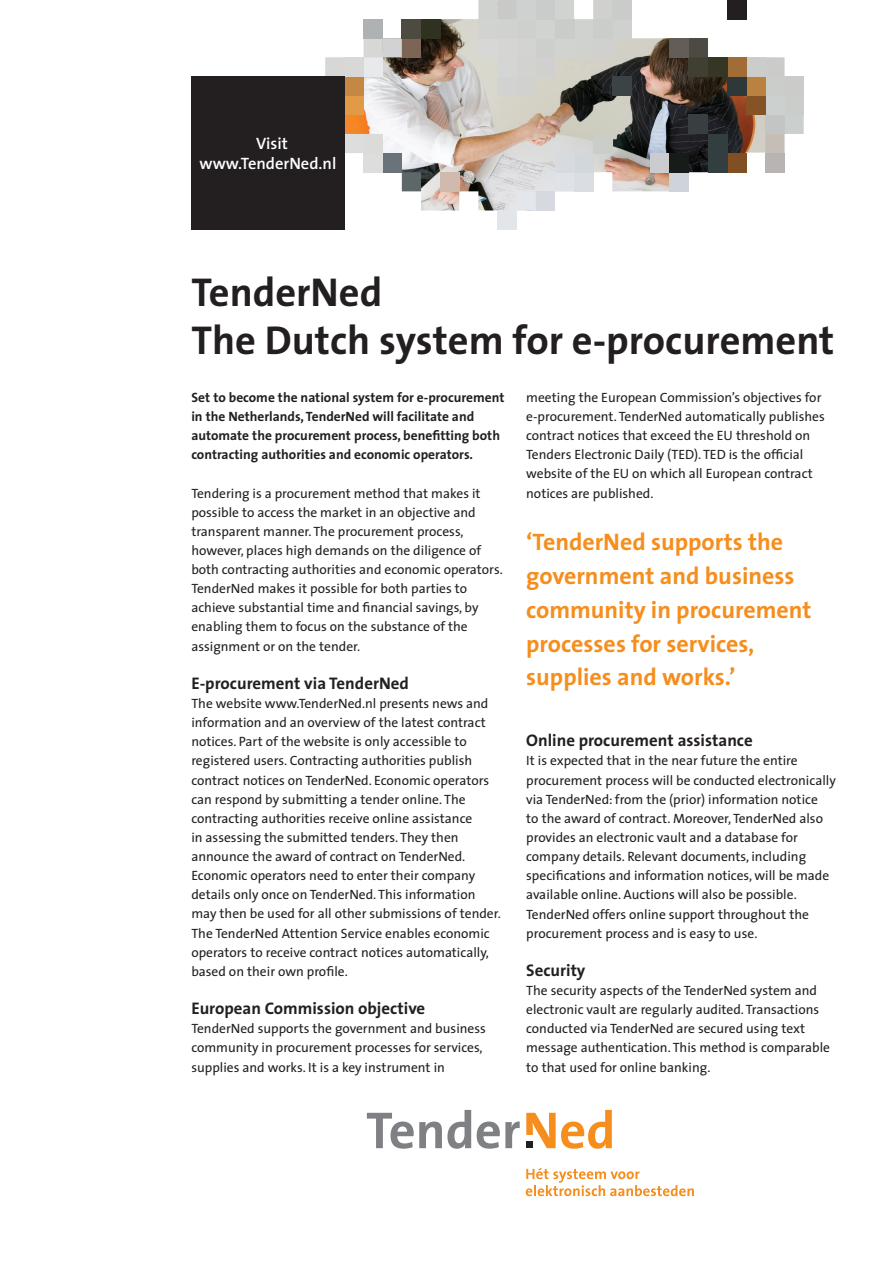
<style>
.page{position:relative;width:893px;height:1263px;background:#fff}
.page>*{position:absolute;margin:0;border:0;box-sizing:border-box;transform-origin:0 0}
.t1{font:700 40.5px/47.8px "The Sans";color:#231f20}
.t2{font:700 24px/33.8px "The Sans";color:#f68e1e}
.t3{font:700 16.8px "The Sans";color:#231f20}
.t4{font:600 16.5px/19.8px "The Sans";color:#fff;text-align:center}
.t5{font:13.5px/19.2px "The Sans";color:#231f20}
.t6{font:700 13.5px/19.2px "The Sans";color:#231f20}
</style>
<div class="page">
<svg style="left:526px;top:1168px;width:168px;height:28px"></svg>
<svg style="left:526px;top:1110px;width:86px;height:39px"></svg>
<svg style="left:367px;top:1110px;width:104px;height:39px"></svg>
<svg style="left:477px;top:1121px;width:43px;height:28px"></svg>
<img style="left:344px;top:0;width:455px;height:229px">
<div style="left:497px;top:210px;width:20px;height:20px;background:#e2e6ea"></div>
<div style="left:536px;top:191px;width:19px;height:19px;background:#d6d9df"></div>
<svg style="left:517px;top:191px;width:19px;height:19px"></svg>
<div style="left:670px;top:172px;width:19px;height:19px;background:#cfd4da"></div>
<div style="left:574px;top:172px;width:19px;height:19px;background:#dadde2"></div>
<svg style="left:555px;top:172px;width:19px;height:19px"></svg>
<svg style="left:402px;top:172px;width:19px;height:20px"></svg>
<div style="left:765px;top:153px;width:19px;height:19px;background:#b7b4b3"></div>
<div style="left:727px;top:153px;width:19px;height:19px;background:#804f23"></div>
<div style="left:708px;top:153px;width:19px;height:19px;background:#333e40"></div>
<div style="left:651px;top:153px;width:19px;height:19px;background:#caccd0"></div>
<div style="left:440px;top:172px;width:19px;height:19px;background:#cfbaad"></div>
<div style="left:383px;top:153px;width:19px;height:19px;background:#697379"></div>
<div style="left:364px;top:153px;width:19px;height:19px;background:#ddd"></div>
<div style="left:708px;top:134px;width:19px;height:19px;background:#333e41"></div>
<div style="left:670px;top:153px;width:19px;height:19px;background:#171c1b"></div>
<div style="left:364px;top:134px;width:19px;height:19px;background:#dbdbda"></div>
<svg style="left:765px;top:115px;width:39px;height:38px"></svg>
<div style="left:765px;top:115px;width:19px;height:19px;background:#c3c5c5"></div>
<div style="left:574px;top:153px;width:19px;height:19px;background:#d2d7dc"></div>
<div style="left:555px;top:153px;width:19px;height:19px;background:#d7dade"></div>
<svg style="left:344px;top:115px;width:20px;height:38px"></svg>
<div style="left:784px;top:96px;width:20px;height:19px;background:#cbcdcb"></div>
<div style="left:765px;top:96px;width:19px;height:19px;background:#ccd0ce"></div>
<div style="left:746px;top:96px;width:19px;height:19px;background:#855426"></div>
<div style="left:689px;top:115px;width:19px;height:19px;background:#373f42"></div>
<div style="left:593px;top:134px;width:19px;height:19px;background:#cbcdc9"></div>
<div style="left:344px;top:96px;width:20px;height:19px;background:#e29948"></div>
<div style="left:784px;top:77px;width:20px;height:19px;background:#cbccca"></div>
<div style="left:765px;top:77px;width:19px;height:19px;background:#cbcdcb"></div>
<div style="left:746px;top:77px;width:19px;height:19px;background:#ba8141"></div>
<div style="left:727px;top:77px;width:19px;height:19px;background:#2f3838"></div>
<div style="left:517px;top:77px;width:19px;height:19px;background:#d1d1ce"></div>
<div style="left:497px;top:77px;width:20px;height:19px;background:#d2d3d1"></div>
<div style="left:344px;top:77px;width:20px;height:19px;background:#c48844"></div>
<svg style="left:765px;top:57px;width:20px;height:20px"></svg>
<div style="left:746px;top:57px;width:19px;height:20px;background:#cbcdcb"></div>
<div style="left:727px;top:57px;width:19px;height:20px;background:#a26c36"></div>
<div style="left:708px;top:57px;width:19px;height:20px;background:#353624"></div>
<div style="left:689px;top:57px;width:19px;height:20px;background:#403f32"></div>
<div style="left:536px;top:57px;width:19px;height:20px;background:#d0d1ce"></div>
<div style="left:517px;top:57px;width:19px;height:20px;background:#d2d2cf"></div>
<div style="left:497px;top:57px;width:20px;height:20px;background:#d4d6d3"></div>
<div style="left:364px;top:57px;width:19px;height:20px;background:#e7e9ec"></div>
<div style="left:344px;top:57px;width:20px;height:20px;background:#d8d9d7"></div>
<svg style="left:325px;top:57px;width:19px;height:20px"></svg>
<svg style="left:689px;top:38px;width:19px;height:19px"></svg>
<div style="left:670px;top:38px;width:19px;height:19px;background:#645d57"></div>
<div style="left:612px;top:77px;width:19px;height:19px;background:#3b4344"></div>
<div style="left:593px;top:38px;width:19px;height:19px;background:#d0d1ce"></div>
<div style="left:574px;top:38px;width:19px;height:19px;background:#d0d2ce"></div>
<div style="left:555px;top:38px;width:19px;height:19px;background:#d1d3d0"></div>
<div style="left:536px;top:38px;width:19px;height:19px;background:#cdcfcd"></div>
<div style="left:517px;top:38px;width:19px;height:19px;background:#d3d4d2"></div>
<div style="left:497px;top:38px;width:20px;height:19px;background:#d5d6d4"></div>
<div style="left:478px;top:38px;width:19px;height:19px;background:#d7d8d5"></div>
<div style="left:402px;top:38px;width:19px;height:19px;background:#7d6556"></div>
<svg style="left:363px;top:38px;width:39px;height:19px"></svg>
<div style="left:612px;top:19px;width:19px;height:19px;background:#cfd1ce"></div>
<div style="left:536px;top:19px;width:19px;height:19px;background:#d1d3d1"></div>
<div style="left:517px;top:19px;width:19px;height:19px;background:#ced0ce"></div>
<div style="left:497px;top:19px;width:20px;height:19px;background:#d0d2d0"></div>
<div style="left:478px;top:19px;width:19px;height:19px;background:#d1d3d1"></div>
<div style="left:421px;top:19px;width:19px;height:19px;background:#303221"></div>
<div style="left:402px;top:19px;width:19px;height:19px;background:#4c4a41"></div>
<div style="left:364px;top:19px;width:19px;height:19px;background:#afb2b3"></div>
<div style="left:612px;top:0;width:19px;height:19px;background:#caccca"></div>
<svg style="left:555px;top:0;width:57px;height:38px"></svg>
<div style="left:536px;top:0;width:19px;height:19px;background:#cacccb"></div>
<div style="left:517px;top:0;width:19px;height:19px;background:#ced1cf"></div>
<svg style="left:478px;top:0;width:39px;height:19px"></svg>
<div style="left:727px;top:0;width:19px;height:19px;background:#231f20"></div>
<div style="left:191px;top:77px;width:153px;height:153px;background:#231f20"></div>
<p class="t4" style="left:199px;top:134px;width:138px">Visit www.TenderNed.nl</p>
<h1 class="t1" style="left:191px;top:269px;width:645px">TenderNed<br>The Dutch system for e-procurement</h1>
<p class="t6" style="left:191px;top:388px;width:315px">Set to become the national system for e-procurement in the Netherlands, TenderNed will facilitate and automate the procurement process, benefitting both contracting authorities and economic operators.</p>
<p class="t5" style="left:191px;top:483px;width:313px">Tendering is a procurement method that makes it possible to access the market in an objective and transparent manner. The procurement process, however, places high demands on the diligence of both contracting authorities and economic operators.<br>TenderNed makes it possible for both parties to achieve substantial time and financial savings, by enabling them to focus on the substance of the assignment or on the tender.</p>
<p class="t3" style="left:191px;top:672px;width:219px">E-procurement via TenderNed</p>
<p class="t5" style="left:191px;top:694px;width:311px">The website www.TenderNed.nl presents news and information and an overview of the latest contract notices. Part of the website is only accessible to registered users. Contracting authorities publish contract notices on TenderNed. Economic operators can respond by submitting a tender online. The contracting authorities receive online assistance<br>in assessing the submitted tenders. They then announce the award of contract on TenderNed.<br>Economic operators need to enter their company details only once on TenderNed. This information may then be used for all other submissions of tender.<br>The TenderNed Attention Service enables economic operators to receive contract notices automatically, based on their own profile.</p>
<p class="t3" style="left:191px;top:998px;width:235px">European Commission objective</p>
<p class="t5" style="left:191px;top:1019px;width:296px">TenderNed supports the government and business community in procurement processes for services, supplies and works. It is a key instrument in</p>
<p class="t5" style="left:526px;top:388px;width:300px">meeting the European Commission’s objectives for e-procurement. TenderNed automatically publishes contract notices that exceed the EU threshold on Tenders Electronic Daily (TED). TED is the official website of the EU on which all European contract notices are published.</p>
<h2 class="t2" style="left:526px;top:526px;width:287px">‘TenderNed supports the government and business community in procurement processes for services, supplies and works.’</h2>
<p class="t3" style="left:526px;top:730px;width:228px">Online procurement assistance</p>
<p class="t5" style="left:526px;top:751px;width:311px">It is expected that in the near future the entire procurement process will be conducted electronically via TenderNed: from the (prior) information notice<br>to the award of contract. Moreover, TenderNed also provides an electronic vault and a database for company details. Relevant documents, including specifications and information notices, will be made available online. Auctions will also be possible.<br>TenderNed offers online support throughout the procurement process and is easy to use.</p>
<p class="t3" style="left:526px;top:959px;width:61px">Security</p>
<p class="t5" style="left:526px;top:981px;width:305px">The security aspects of the TenderNed system and electronic vault are regularly audited. Transactions conducted via TenderNed are secured using text message authentication. This method is comparable to that used for online banking.</p>
</div>
